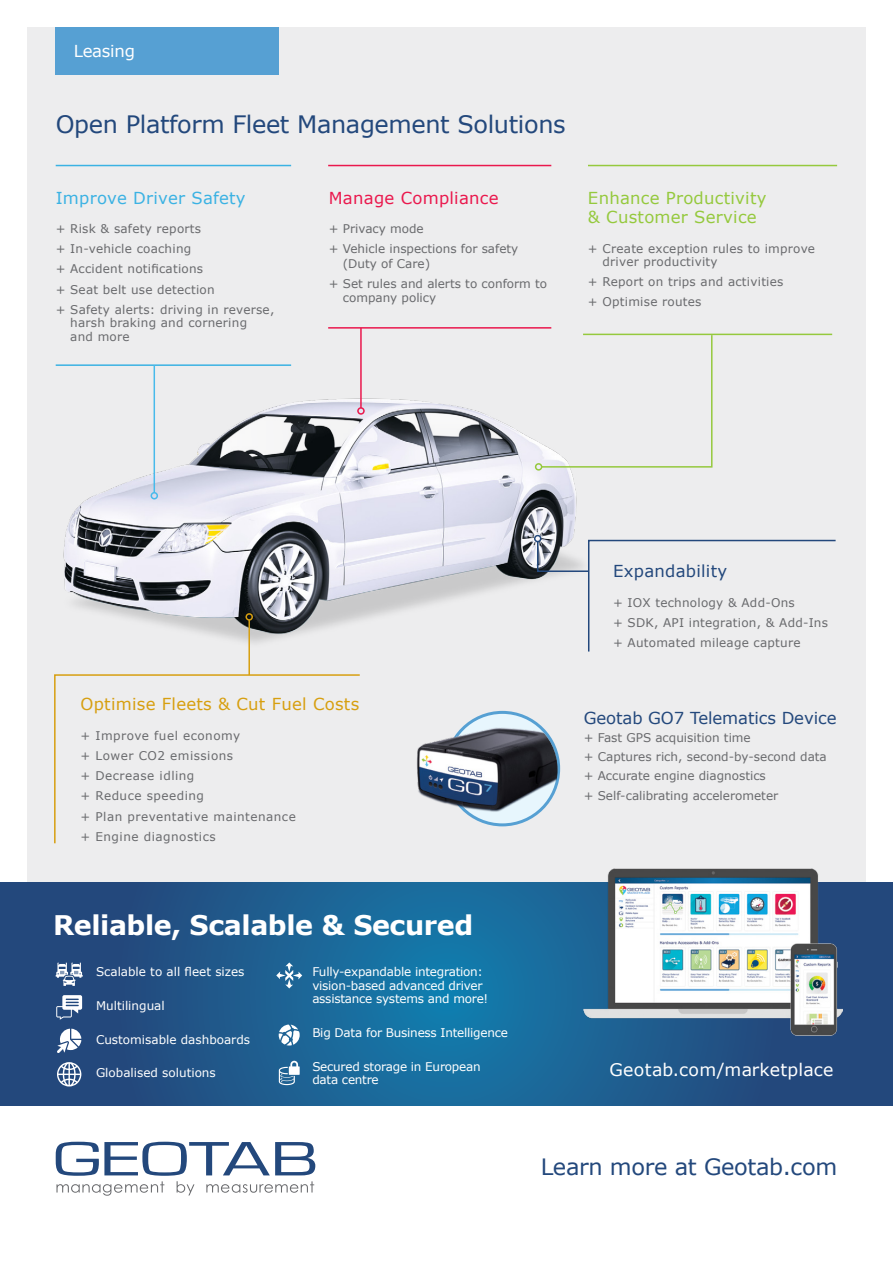
<style>
.page{position:relative;width:893px;height:1263px;background:#fff}
.page>*{position:absolute;margin:0;border:0;box-sizing:border-box;transform-origin:0 0}
.t1{font:700 27px "Verdana";letter-spacing:-.015em;color:#fff}
.t2{font:24px "Verdana";letter-spacing:-.015em;color:#23487c}
.t3{font:22.5px "Verdana";letter-spacing:-.015em;color:#23487c}
.t4{font:17.4px "Verdana";letter-spacing:.02em;color:#fff}
.t5{font:16.5px/19.5px "Verdana";letter-spacing:.015em;color:#95c93d}
.t6{font:16.5px "Verdana";letter-spacing:.015em;color:#d79f10}
.t7{font:16.5px "Verdana";letter-spacing:-.005em;color:#23487c}
.t8{font:16.5px "Verdana";letter-spacing:.015em;color:#3bb2e3}
.t9{font:16.5px "Verdana";letter-spacing:.015em;color:#ea184d}
.t10{font:16.5px "Verdana";letter-spacing:.015em;color:#23487c}
.t11{font:16.5px "Verdana";letter-spacing:-.015em;color:#fff}
.t12{font:12px/20.2px "Verdana";letter-spacing:.02em;color:#696a6d}
.t13{font:12px/18.8px "Verdana";color:#696a6d}
.t14{font:12px/13.5px "Verdana";letter-spacing:-.02em;color:#fff}
.t15{font:12px/20.2px "Verdana";letter-spacing:.04em;color:#696a6d}
.t16{font:12px "Verdana";color:#fff}
</style>
<div class="page">
<div style="left:27px;top:27px;width:839px;height:1009px;background:#ededee"></div>
<svg style="left:0;top:882px;width:893px;height:224px;background:#1d5c8e"></svg>
<svg style="left:54px;top:674px;width:306px;height:170px"></svg>
<img style="left:63px;top:391px;width:514px;height:252px">
<svg style="left:446px;top:712px;width:113px;height:113px"></svg>
<div style="left:445px;top:711px;width:115px;height:115px;border:3px solid #56a0d3;border-radius:50%"></div>
<img style="left:417px;top:726px;width:141px;height:87px">
<hr style="left:248px;top:620px;width:2px;height:55px;background:#d79f10">
<div style="left:245px;top:613px;width:8px;height:8px;border:2px solid #d79f10;border-radius:50%"></div>
<hr style="left:360px;top:328px;width:2px;height:80px;background:#ea184d">
<div style="left:357px;top:407px;width:8px;height:8px;border:2px solid #ea184d;border-radius:50%"></div>
<hr style="left:328px;top:327px;width:223px;height:2px;background:#ea184d">
<hr style="left:328px;top:165px;width:223px;height:1px;background:#ea184d">
<svg style="left:540px;top:335px;width:173px;height:133px"></svg>
<div style="left:535px;top:463px;width:7px;height:8px;border:2px solid #95c93d;border-radius:50%"></div>
<hr style="left:583px;top:334px;width:249px;height:1px;background:#95c93d">
<hr style="left:588px;top:165px;width:249px;height:1px;background:#95c93d">
<div style="left:534px;top:535px;width:7px;height:7px;border:2px solid #23487c;border-radius:50%"></div>
<svg style="left:536px;top:539px;width:300px;height:113px"></svg>
<hr style="left:56px;top:364px;width:235px;height:2px;background:#3bb2e3">
<hr style="left:56px;top:165px;width:235px;height:1px;background:#3bb2e3">
<hr style="left:154px;top:365px;width:1px;height:128px;background:#47baeb">
<div style="left:151px;top:492px;width:7px;height:7px;border:2px solid #47baeb;border-radius:50%"></div>
<svg style="left:56px;top:1142px;width:259px;height:54px"></svg>
<svg style="left:56px;top:962px;width:27px;height:24px"></svg>
<svg style="left:56px;top:995px;width:26px;height:25px"></svg>
<svg style="left:57px;top:1029px;width:24px;height:24px"></svg>
<svg style="left:57px;top:1062px;width:24px;height:24px"></svg>
<svg style="left:276px;top:962px;width:26px;height:26px"></svg>
<svg style="left:279px;top:1061px;width:21px;height:24px"></svg>
<svg style="left:279px;top:1024px;width:21px;height:21px"></svg>
<div style="left:56px;top:27px;width:223px;height:48px;background:#56a0d3"></div>
<img style="left:583px;top:868px;width:259px;height:167px">
<h3 class="t11" style="left:74px;top:41px;width:63px">Leasing</h3>
<h2 class="t2" style="left:56px;top:109px;width:511px">Open Platform Fleet Management Solutions</h2>
<h3 class="t8" style="left:56px;top:187px;width:192px">Improve Driver Safety</h3>
<p class="t12" style="left:56px;top:219px;width:220px">+ Risk &amp; safety reports<br>+ In-vehicle coaching<br>+ Accident notifications<br>+ Seat belt use detection<br>+ Safety alerts: driving in reverse,</p>
<p class="t12" style="left:70px;top:317px;width:178px;line-height:13.5px">harsh braking and cornering and more</p>
<h3 class="t9" style="left:329px;top:187px;width:171px">Manage Compliance</h3>
<p class="t13" style="left:329px;top:219px;width:191px;line-height:20.2px">+ Privacy mode<br>+ Vehicle inspections for safety</p>
<p class="t13" style="left:329px;top:254px;width:220px;line-height:20.2px;text-indent:14px">(Duty of Care)<br>+ Set rules and alerts to conform to</p>
<p class="t13" style="left:343px;top:288px;width:95px">company policy</p>
<h3 class="t5" style="left:588px;top:188px;width:180px">Enhance Productivity &amp; Customer Service</h3>
<p class="t12" style="left:602px;top:242px;width:214px;line-height:13.5px;text-indent:-15px">+ Create exception rules to improve driver productivity</p>
<p class="t12" style="left:588px;top:272px;width:197px">+ Report on trips and activities + Optimise routes</p>
<h3 class="t6" style="left:81px;top:694px;width:280px">Optimise Fleets &amp; Cut Fuel Costs</h3>
<p class="t15" style="left:81px;top:725px;width:217px">+ Improve fuel economy<br>+ Lower CO2 emissions<br>+ Decrease idling<br>+ Reduce speeding<br>+ Plan preventative maintenance + Engine diagnostics</p>
<h1 class="t1" style="left:53px;top:908px;width:422px">Reliable, Scalable &amp; Secured</h1>
<p class="t16" style="left:96px;top:964px;width:150px">Scalable to all fleet sizes</p>
<p class="t16" style="left:96px;top:998px;width:70px">Multilingual</p>
<p class="t16" style="left:96px;top:1031px;width:156px">Customisable dashboards</p>
<p class="t16" style="left:96px;top:1065px;width:121px">Globalised solutions</p>
<p class="t14" style="left:312px;top:965px;width:178px">Fully-expandable integration: vision-based advanced driver assistance systems and more!</p>
<p class="t14" style="left:312px;top:1026px;width:197px">Big Data for Business Intelligence</p>
<p class="t14" style="left:312px;top:1059px;width:170px">Secured storage in European data centre</p>
<h3 class="t10" style="left:613px;top:561px;width:116px">Expandability</h3>
<p class="t12" style="left:613px;top:592px;width:216px">+ IOX technology &amp; Add-Ons<br>+ SDK, API integration, &amp; Add-Ins + Automated mileage capture</p>
<h3 class="t7" style="left:584px;top:707px;width:254px">Geotab GO7 Telematics Device</h3>
<p class="t13" style="left:584px;top:729px;width:245px">+ Fast GPS acquisition time<br>+ Captures rich, second-by-second data + Accurate engine diagnostics</p>
<p class="t13" style="left:584px;top:786px;width:196px">+ Self-calibrating accelerometer</p>
<h3 class="t4" style="left:609px;top:1059px;width:226px">Geotab.com/marketplace</h3>
<h3 class="t3" style="left:541px;top:1152px;width:298px">Learn more at Geotab.com</h3>
</div>
